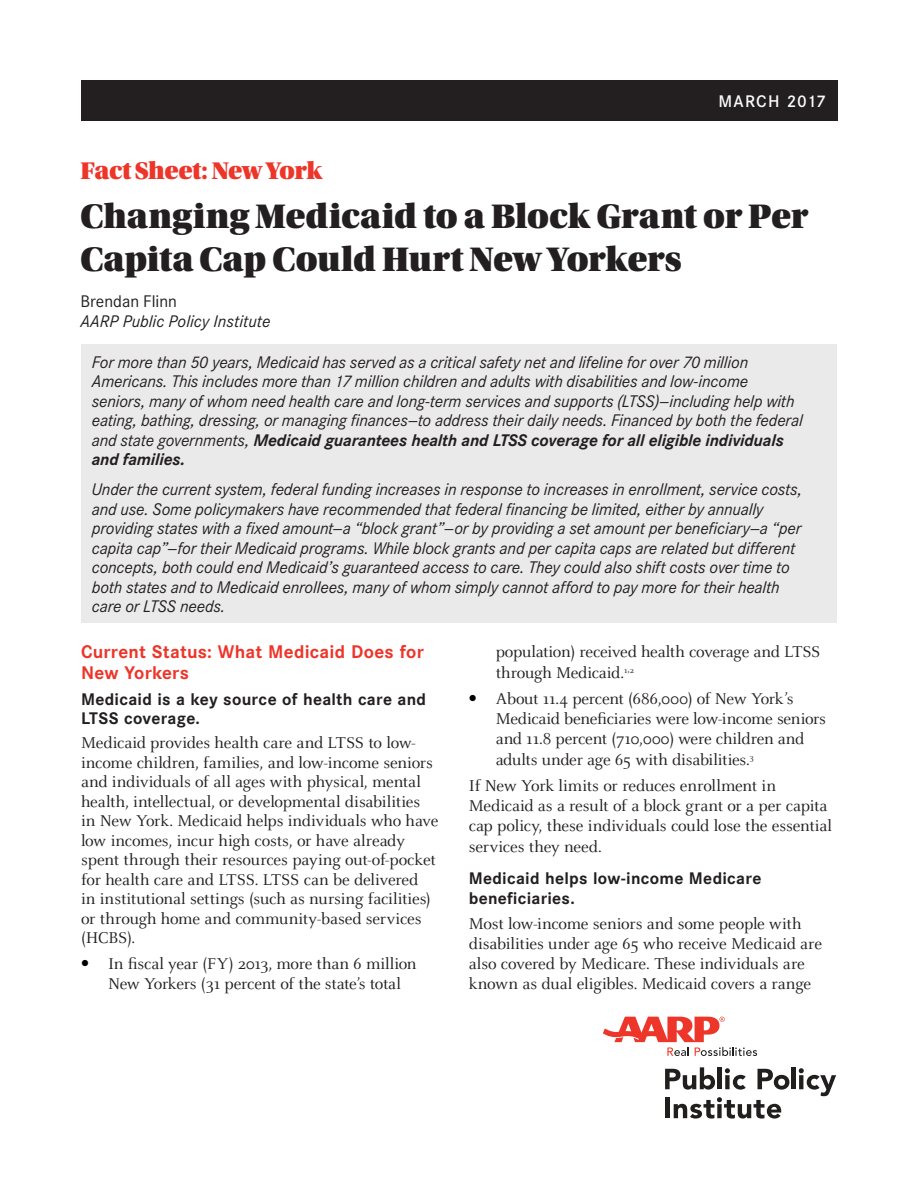
<style>
.page{position:relative;width:918px;height:1188px;background:#fff}
.page>*{position:absolute;margin:0;border:0;box-sizing:border-box;transform-origin:0 0}
.t1{font:36px/43.2px "Utopia Std Black Headline";letter-spacing:-.005em;color:#231f20}
.PaperType{font:25.5px "Utopia Std Black Headline";letter-spacing:-.015em;color:#ee3529}
.t2{font:700 18px/21px "Corporate S";letter-spacing:.01em;color:#ee3529}
.t3{font:17.25px/19.5px "Celeste Pro";letter-spacing:-.01em;color:#231f20}
.SummaryBox{font:italic 16.5px/19.5px "Corporate S";letter-spacing:-.01em;color:#231f20}
.t4{font:700 16.5px/18.8px "Corporate S";letter-spacing:.015em;color:#231f20}
.AuthorAffiliation{font:italic 16.5px "Corporate S";color:#231f20}
.Author{font:16.5px "Corporate S";color:#231f20}
.t5{font:500 16.5px "Corporate S";letter-spacing:.075em;color:#fbfbfb}
.s1{font-weight:700}
.s2{color:#000}
</style>
<div class="page">
<div style="left:81px;top:81px;width:756px;height:40px;background:#231f20"></div>
<svg style="left:665px;top:1067px;width:50px;height:23px"></svg>
<hr style="left:718px;top:1067px;width:4px;height:22px;background:#211e1e">
<svg style="left:725px;top:1068px;width:21px;height:22px"></svg>
<svg style="left:758px;top:1069px;width:31px;height:21px"></svg>
<hr style="left:791px;top:1067px;width:4px;height:22px;background:#211e1e">
<svg style="left:799px;top:1068px;width:37px;height:28px"></svg>
<div style="left:665px;top:1098px;width:5px;height:20px;background:#211e1e"></div>
<svg style="left:674px;top:1097px;width:107px;height:22px"></svg>
<svg style="left:603px;top:1017px;width:154px;height:39px"></svg>
<div style="left:81px;top:345px;width:756px;height:278px;background:#ebeaea"></div>
<p class="PaperType" style="left:81px;top:158px;width:244px">Fact Sheet: New York</p>
<p class="t5" style="left:718px;top:92px;width:109px">MARCH 2017</p>
<h1 class="t1" style="left:81px;top:195px;width:729px">Changing Medicaid to a Block Grant or Per<br>Capita Cap Could Hurt New Yorkers</h1>
<p class="Author" style="left:81px;top:292px;width:98px">Brendan Flinn</p>
<p class="AuthorAffiliation" style="left:81px;top:311px;width:191px">AARP Public Policy Institute</p>
<p class="SummaryBox" style="left:92px;top:352px;width:713px">For more than 50 years, Medicaid has served as a critical safety net and lifeline for over 70 million Americans. This includes more than 17 million children and adults with disabilities and low-income seniors, many of whom need health care and long-term services and supports (LTSS)—including help with eating, bathing, dressing, or managing finances—to address their daily needs. Financed by both the federal and state governments, <span class="s1">Medicaid guarantees health and LTSS coverage for all eligible individuals and families.</span></p>
<p class="SummaryBox" style="left:92px;top:480px;width:712px">Under the current system, federal funding increases in response to increases in enrollment, service costs, and use. Some policymakers have recommended that federal financing be limited, either by annually providing states with a fixed amount—a “block grant”—or by providing a set amount per beneficiary—a “per capita cap”—for their Medicaid programs. While block grants and per capita caps are related but different concepts, both could end Medicaid’s guaranteed access to care. They could also shift costs over time to both states and to Medicaid enrollees, many of whom simply cannot afford to pay more for their health care or LTSS needs.</p>
<p class="t3" style="left:496px;top:642px;width:326px;line-height:20.1px">population) received health coverage and LTSS through Medicaid.<sup>1</sup><sup>,</sup><sup>2</sup></p>
<p class="t3" style="left:496px;top:689px;width:332px;line-height:20.1px;text-indent:-27px"><span class="s2">•</span> About 11.4 percent (686,000) of New York’s Medicaid beneficiaries were low-income seniors and 11.8 percent (710,000) were children and adults under age 65 with disabilities.<sup>3</sup></p>
<p class="t3" style="left:469px;top:776px;width:365px;line-height:20.1px">If New York limits or reduces enrollment in Medicaid as a result of a block grant or a per capita cap policy, these individuals could lose the essential services they need.</p>
<h3 class="t4" style="left:469px;top:869px;width:294px;line-height:19.4px">Medicaid helps low-income Medicare beneficiaries.</h3>
<p class="t3" style="left:469px;top:913px;width:355px;line-height:20.1px">Most low-income seniors and some people with disabilities under age 65 who receive Medicaid are also covered by Medicare. These individuals are known as dual eligibles. Medicaid covers a range</p>
<h2 class="t2" style="left:81px;top:642px;width:344px">Current Status: What Medicaid Does for<br>New Yorkers</h2>
<h3 class="t4" style="left:81px;top:690px;width:347px">Medicaid is a key source of health care and<br>LTSS coverage.</h3>
<p class="t3" style="left:81px;top:733px;width:359px">Medicaid provides health care and LTSS to low&shy;income children, families, and low-income seniors and individuals of all ages with physical, mental health, intellectual, or developmental disabilities in New York. Medicaid helps individuals who have low incomes, incur high costs, or have already spent through their resources paying out-of-pocket for health care and LTSS. LTSS can be delivered<br>in institutional settings (such as nursing facilities) or through home and community-based services (HCBS).</p>
<p class="t3" style="left:108px;top:954px;width:310px;text-indent:-27px"><span class="s2">•</span> In fiscal year (FY) 2013, more than 6 million<br>New Yorkers (31 percent of the state’s total</p>
</div>
